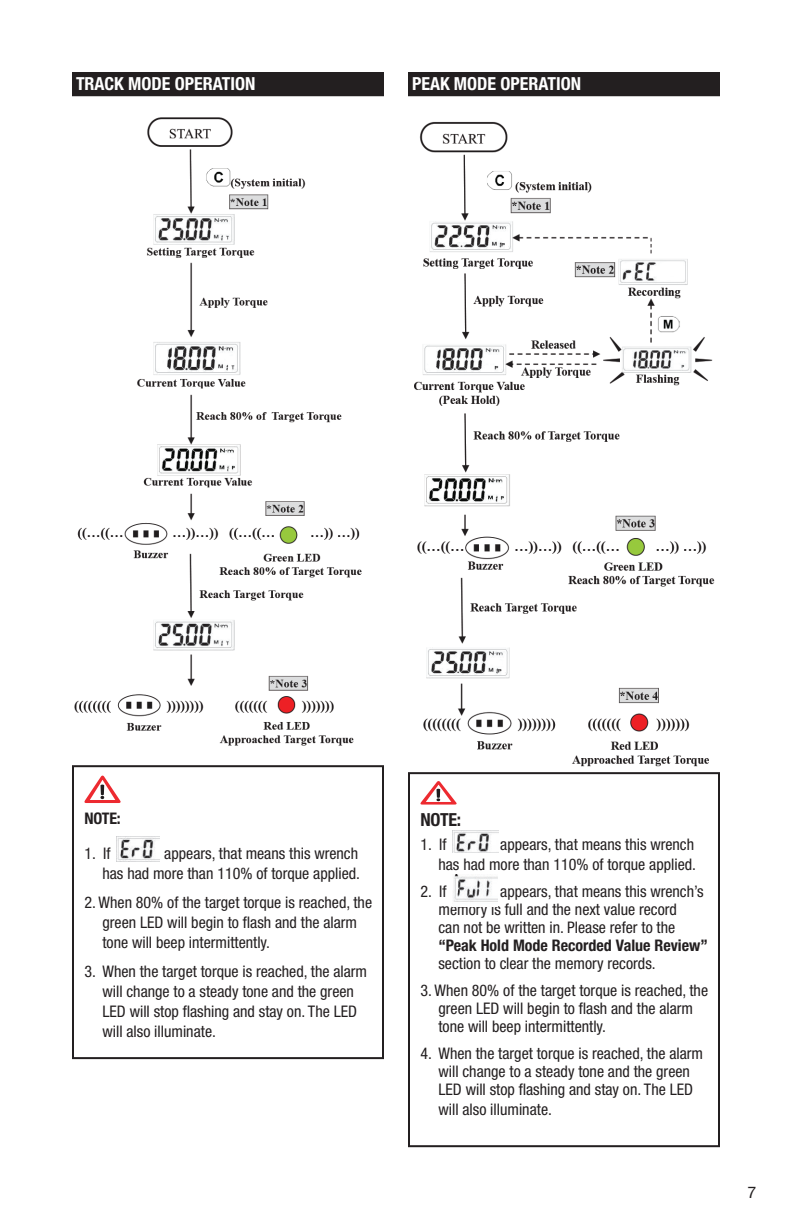
<style>
.page{position:relative;width:792px;height:1224px;background:#fff}
.page>*{position:absolute;margin:0;border:0;box-sizing:border-box;transform-origin:0 0}
.t1{font:700 condensed 18px "Helvetica Neue LT Std";color:#fff}
.t2{font:700 condensed 18px "Helvetica Neue LT Std";color:#231f20}
.t3{font:condensed 16px/20px "Helvetica Neue LT Std";color:#231f20}
.t4{font:700 condensed 16px "Helvetica Neue LT Std";color:#231f20}
.t5{font:16px "Helvetica Neue LT Std";color:#231f20}
</style>
<div class="page">
<img style="left:74px;top:117px;width:641px;height:650px">
<div style="left:72px;top:765px;width:312px;height:294px;border:2px solid #231f20"></div>
<img style="left:116px;top:837px;width:44px;height:24px">
<svg style="left:84px;top:776px;width:37px;height:27px"></svg>
<div style="left:408px;top:772px;width:312px;height:375px;border:2px solid #231f20"></div>
<img style="left:452px;top:831px;width:47px;height:21px">
<svg style="left:420px;top:781px;width:37px;height:24px"></svg>
<img style="left:453px;top:875px;width:44px;height:27px">
<div style="left:73px;top:73px;width:310px;height:22px;background:#231f20"></div>
<div style="left:72px;top:72px;width:312px;height:24px;border:2px solid #231f20"></div>
<div style="left:409px;top:73px;width:310px;height:22px;background:#231f20"></div>
<div style="left:408px;top:72px;width:312px;height:24px;border:2px solid #231f20"></div>
<p class="t1" style="left:76px;top:73px;width:181px">TRACK MODE OPERATION</p>
<p class="t1" style="left:412px;top:73px;width:171px">PEAK MODE OPERATION</p>
<p class="t4" style="left:84px;top:809px;width:38px">NOTE:</p>
<p class="t3" style="left:84px;top:843px;width:28px">1. If</p>
<p class="t3" style="left:102px;top:843px;width:259px;text-align:right">appears, that means this wrench<br>has had more than 110% of torque applied.</p>
<p class="t3" style="left:102px;top:892px;width:271px;text-indent:-18px">2. When 80% of the target torque is reached, the green LED will begin to flash and the alarm tone will beep intermittently.</p>
<p class="t3" style="left:102px;top:961px;width:266px;text-indent:-18px">3. When the target torque is reached, the alarm will change to a steady tone and the green LED will stop flashing and stay on. The LED will also illuminate.</p>
<p class="t2" style="left:420px;top:808px;width:42px">NOTE:</p>
<p class="t3" style="left:420px;top:834px;width:28px">1. If</p>
<p class="t3" style="left:438px;top:834px;width:259px;text-align:right">appears, that means this wrench<br>has had more than 110% of torque applied.</p>
<p class="t3" style="left:420px;top:881px;width:28px">2. If</p>
<p class="t3" style="left:438px;top:882px;width:267px;line-height:18px;text-indent:62px">appears, that means this wrench’s memory is full and the next value record<br>can not be written in. Please refer to the</p>
<p class="t4" style="left:438px;top:935px;width:271px">“Peak Hold Mode Recorded Value Review”</p>
<p class="t3" style="left:438px;top:953px;width:219px">section to clear the memory records.</p>
<p class="t3" style="left:438px;top:981px;width:271px;line-height:18px;text-indent:-18px">3. When 80% of the target torque is reached, the green LED will begin to flash and the alarm tone will beep intermittently.</p>
<p class="t3" style="left:420px;top:1044px;width:284px;line-height:18px;text-align:center">4. When the target torque is reached, the alarm will change to a steady tone and the green<br>LED will stop flashing and stay on. The LED</p>
<p class="t3" style="left:438px;top:1099px;width:115px">will also illuminate.</p>
<p class="t5" style="left:748px;top:1183px;width:10px">7</p>
</div>
